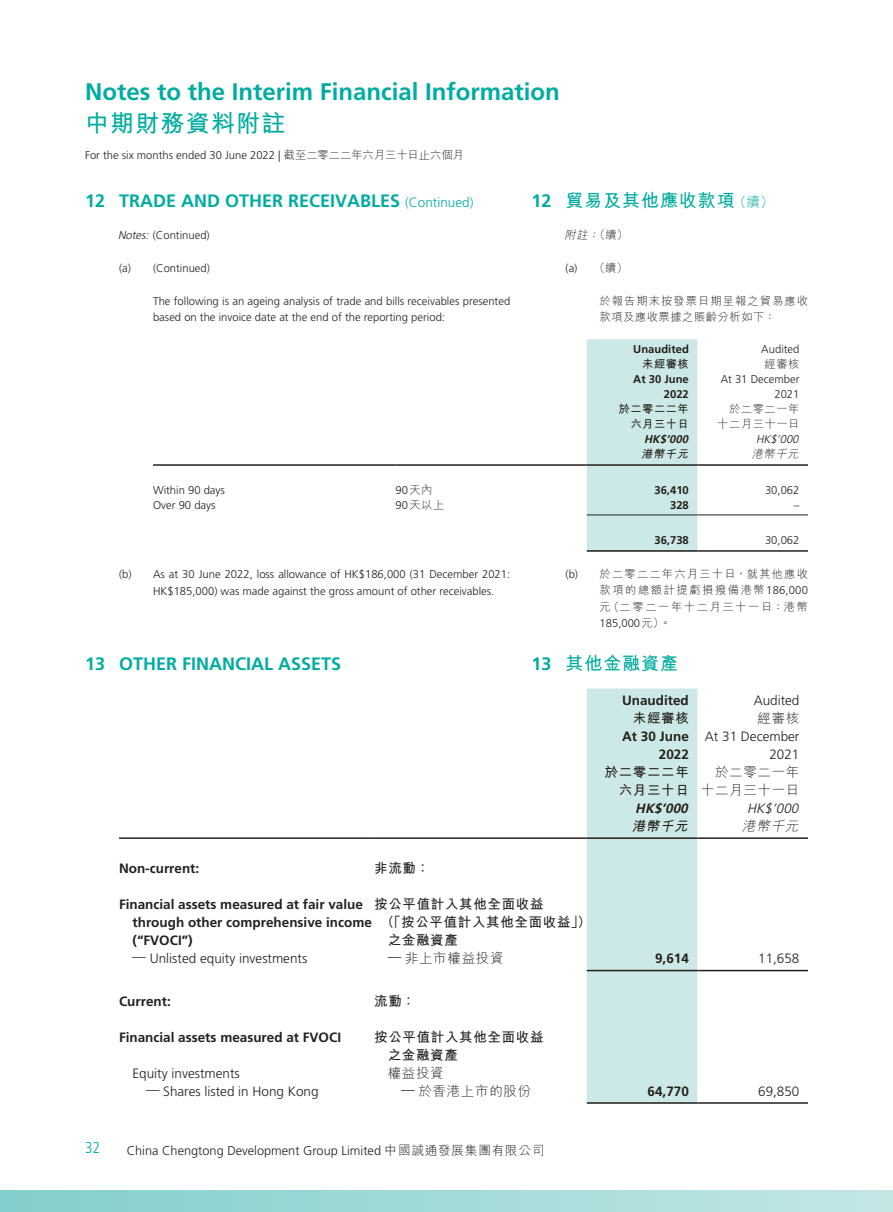
<style>
.page{position:relative;width:893px;height:1212px;background:#fff}
.page>*{position:absolute;margin:0;border:0;box-sizing:border-box;transform-origin:0 0}
.t1{font:700 24px "Frutiger LT Std";color:#00aca2}
.t2{font:700 24px "M Hei HK";letter-spacing:.05em;color:#00aca2}
._01_H1{font:700 18px "Frutiger LT Std";color:#00aca2}
._01_H1-2{font:700 18px "M Hei HK";letter-spacing:.05em;color:#00aca2}
.t3{font:300 condensed 15.75px "Frutiger LT Std";color:#00aca2}
._50_Table_txt{font:700 13.5px "Frutiger LT Std";color:#231f20}
._50_Table_txt-2{font:300 13.5px "Frutiger LT Std";color:#231f20}
._50_Table_txt-3{font:700 13.5px "M Hei HK";letter-spacing:.05em;color:#231f20}
._50_Table_txt-4{font:300 13.5px "M Hei HK";letter-spacing:.05em;color:#231f20}
._50_Table_txt-5{font:italic 700 13.5px "Frutiger LT Std";color:#231f20}
._50_Table_txt-6{font:italic 300 13.5px "Frutiger LT Std";color:#231f20}
._50_Table_txt-7{font:italic 700 13.5px "M Hei HK";color:#231f20}
._50_Table_txt-8{font:italic 300 13.5px "M Hei HK";color:#231f20}
.t4{font:300 12.75px "Frutiger LT Std";color:#231f20}
._06_Notes{font:300 11.25px/16.5px "Frutiger LT Std";color:#231f20}
._06_Notes-2{font:300 11.25px/16.5px "M Hei HK";letter-spacing:.11em;color:#231f20}
._51_N_Table_txt{font:300 11.25px "Frutiger LT Std";color:#231f20}
._51_N_Table_txt-2{font:700 11.25px "Frutiger LT Std";color:#231f20}
._51_N_Table_txt-3{font:300 11.25px "M Hei HK";letter-spacing:.05em;color:#231f20}
._51_N_Table_txt-4{font:700 11.25px "M Hei HK";letter-spacing:.05em;color:#231f20}
._51_N_Table_txt-5{font:italic 700 11.25px "Frutiger LT Std";color:#231f20}
._51_N_Table_txt-6{font:italic 300 11.25px "Frutiger LT Std";color:#231f20}
._06_Notes-3{font:italic 300 11.25px "M Hei HK";color:#231f20}
._51_N_Table_txt-7{font:italic 700 11.25px "M Hei HK";color:#231f20}
._51_N_Table_txt-8{font:italic 300 11.25px "M Hei HK";color:#231f20}
.s1{font-family:"M Hei HK"}
.s2{font-family:"Frutiger LT Std"}
.s3{font-weight:300;font-size:13.5px}
.s4{font-style:normal}
.s5{font-style:italic}
</style>
<div class="page">
<div style="left:0;top:1191px;width:893px;height:21px;background:linear-gradient(to right,#82cecb,#c2e7e6)"></div>
<div style="left:587px;top:339px;width:110px;height:211px;background:#cce9e7"></div>
<hr style="left:153px;top:464px;width:242px;height:2px;background:#231f20">
<hr style="left:395px;top:464px;width:192px;height:2px;background:#231f20">
<hr style="left:587px;top:464px;width:110px;height:2px;background:#231f20">
<hr style="left:697px;top:464px;width:111px;height:2px;background:#231f20">
<hr style="left:587px;top:514px;width:110px;height:1px;background:#231f20">
<hr style="left:697px;top:514px;width:111px;height:1px;background:#231f20">
<hr style="left:587px;top:550px;width:110px;height:2px;background:#231f20">
<hr style="left:697px;top:550px;width:111px;height:2px;background:#231f20">
<div style="left:587px;top:688px;width:110px;height:414px;background:#cce9e7"></div>
<hr style="left:119px;top:837px;width:255px;height:2px;background:#231f20">
<hr style="left:374px;top:837px;width:213px;height:2px;background:#231f20">
<hr style="left:587px;top:837px;width:110px;height:2px;background:#231f20">
<hr style="left:697px;top:837px;width:111px;height:2px;background:#231f20">
<hr style="left:587px;top:970px;width:110px;height:1px;background:#231f20">
<hr style="left:697px;top:970px;width:111px;height:1px;background:#231f20">
<hr style="left:587px;top:1102px;width:110px;height:2px;background:#231f20">
<hr style="left:697px;top:1102px;width:111px;height:2px;background:#231f20">
<h1 class="t1" style="left:85px;top:78px;width:476px">Notes to the Interim Financial Information</h1>
<h1 class="t2" style="left:85px;top:105px;width:202px">中期財務資料附註</h1>
<p class="_06_Notes" style="left:85px;top:147px;width:380px">For the six months ended 30 June 2022 | <span class="s1">截至二零二二年六月三十日止六個月</span></p>
<p class="_01_H1-2" style="left:531px;top:188px;width:243px"><span class="s2">12</span> 貿易及其他應收款項<span class="s3">（續）</span></p>
<p class="_06_Notes-3" style="left:565px;top:229px;width:65px">附註：<span class="s4">（續）</span></p>
<p class="_06_Notes" style="left:565px;top:260px;width:64px">(a) <span class="s1">（續）</span></p>
<p class="_06_Notes-2" style="left:600px;top:292px;width:210px">於報告期末按發票日期呈報之貿易應收款項及應收票據之賬齡分析如下：</p>
<p class="_01_H1" style="left:85px;top:191px;width:390px">12 TRADE AND OTHER RECEIVABLES <span class="s3">(Continued)</span></p>
<p class="_06_Notes" style="left:118px;top:227px;width:93px"><span class="s5">Notes:</span> (Continued)</p>
<p class="_06_Notes" style="left:119px;top:260px;width:92px">(a) (Continued)</p>
<p class="_06_Notes" style="left:153px;top:293px;width:359px">The following is an ageing analysis of trade and bills receivables presented based on the invoice date at the end of the reporting period:</p>
<p class="_51_N_Table_txt-2" style="left:633px;top:342px;width:57px">Unaudited</p>
<p class="_51_N_Table_txt" style="left:761px;top:343px;width:40px">Audited</p>
<p class="_51_N_Table_txt-4" style="left:642px;top:356px;width:48px">未經審核</p>
<p class="_51_N_Table_txt-3" style="left:764px;top:358px;width:36px">經審核</p>
<p class="_51_N_Table_txt-2" style="left:633px;top:372px;width:57px">At 30 June</p>
<p class="_51_N_Table_txt-2" style="left:664px;top:387px;width:27px">2022</p>
<p class="_51_N_Table_txt" style="left:721px;top:373px;width:80px">At 31 December</p>
<p class="_51_N_Table_txt" style="left:774px;top:388px;width:27px">2021</p>
<p class="_51_N_Table_txt-4" style="left:618px;top:401px;width:72px">於二零二二年</p>
<p class="_51_N_Table_txt-4" style="left:630px;top:416px;width:60px">六月三十日</p>
<p class="_51_N_Table_txt-3" style="left:729px;top:403px;width:72px">於二零二一年</p>
<p class="_51_N_Table_txt-3" style="left:717px;top:418px;width:84px">十二月三十一日</p>
<p class="_51_N_Table_txt-5" style="left:644px;top:432px;width:48px">HK$’000</p>
<p class="_51_N_Table_txt-6" style="left:756px;top:433px;width:47px">HK$’000</p>
<p class="_51_N_Table_txt-7" style="left:641px;top:446px;width:51px">港幣千元</p>
<p class="_51_N_Table_txt-8" style="left:752px;top:448px;width:51px">港幣千元</p>
<p class="_51_N_Table_txt" style="left:153px;top:484px;width:73px">Within 90 days</p>
<p class="_51_N_Table_txt" style="left:395px;top:484px;width:38px">90<span class="s1">天內</span></p>
<p class="_51_N_Table_txt-2" style="left:654px;top:484px;width:36px">36,410</p>
<p class="_51_N_Table_txt" style="left:765px;top:484px;width:36px">30,062</p>
<p class="_51_N_Table_txt" style="left:153px;top:499px;width:64px">Over 90 days</p>
<p class="_51_N_Table_txt-3" style="left:395px;top:499px;width:50px"><span class="s2">90</span>天以上</p>
<p class="_51_N_Table_txt-2" style="left:670px;top:499px;width:20px">328</p>
<p class="_51_N_Table_txt" style="left:794px;top:499px;width:7px">–</p>
<p class="_51_N_Table_txt-2" style="left:654px;top:533px;width:36px">36,738</p>
<p class="_51_N_Table_txt" style="left:765px;top:534px;width:36px">30,062</p>
<p class="_06_Notes" style="left:153px;top:566px;width:359px;text-indent:-34px">(b) As at 30 June 2022, loss allowance of HK$186,000 (31 December 2021:<br>HK$185,000) was made against the gross amount of other receivables.</p>
<p class="_06_Notes-2" style="left:600px;top:565px;width:210px;text-align:justify;text-indent:-34px"><span class="s2">(b)</span> 於二零二二年六月三十日，就其他應收款項的總額計提虧損撥備港幣<span class="s2">186,000</span>元（二零二一年十二月三十一日：港幣<span class="s2">185,000</span>元）。</p>
<p class="_01_H1-2" style="left:531px;top:650px;width:148px"><span class="s2">13</span> 其他金融資產</p>
<p class="_01_H1" style="left:85px;top:653px;width:258px">13 OTHER FINANCIAL ASSETS</p>
<p class="_50_Table_txt" style="left:622px;top:692px;width:68px">Unaudited</p>
<p class="_50_Table_txt-2" style="left:754px;top:692px;width:47px">Audited</p>
<p class="_50_Table_txt-3" style="left:633px;top:708px;width:58px">未經審核</p>
<p class="_50_Table_txt-4" style="left:758px;top:711px;width:43px">經審核</p>
<p class="_50_Table_txt" style="left:622px;top:728px;width:68px">At 30 June</p>
<p class="_50_Table_txt" style="left:659px;top:746px;width:32px">2022</p>
<p class="_50_Table_txt-2" style="left:705px;top:728px;width:96px">At 31 December</p>
<p class="_50_Table_txt-2" style="left:769px;top:746px;width:32px">2021</p>
<p class="_50_Table_txt-3" style="left:604px;top:762px;width:86px">於二零二二年</p>
<p class="_50_Table_txt-3" style="left:619px;top:780px;width:72px">六月三十日</p>
<p class="_50_Table_txt-4" style="left:715px;top:765px;width:86px">於二零二一年</p>
<p class="_50_Table_txt-4" style="left:701px;top:783px;width:100px">十二月三十一日</p>
<p class="_50_Table_txt" style="left:119px;top:860px;width:82px">Non-current:</p>
<p class="_50_Table_txt-3" style="left:374px;top:858px;width:57px">非流動：</p>
<p class="_50_Table_txt" style="left:119px;top:896px;width:245px">Financial assets measured at fair value</p>
<p class="_50_Table_txt" style="left:133px;top:914px;width:241px">through other comprehensive income</p>
<p class="_50_Table_txt" style="left:133px;top:932px;width:62px">(“FVOCI”)</p>
<p class="_50_Table_txt-3" style="left:374px;top:894px;width:171px">按公平值計入其他全面收益</p>
<p class="_50_Table_txt-3" style="left:381px;top:912px;width:211px">（「按公平值計入其他全面收益」）</p>
<p class="_50_Table_txt-3" style="left:388px;top:930px;width:72px">之金融資產</p>
<p class="_50_Table_txt-5" style="left:635px;top:800px;width:57px">HK$’000</p>
<p class="_50_Table_txt-6" style="left:747px;top:800px;width:56px">HK$’000</p>
<p class="_50_Table_txt-7" style="left:632px;top:816px;width:61px">港幣千元</p>
<p class="_50_Table_txt-8" style="left:742px;top:819px;width:60px">港幣千元</p>
<p class="_50_Table_txt-2" style="left:133px;top:951px;width:176px">— Unlisted equity investments</p>
<p class="_50_Table_txt-4" style="left:388px;top:951px;width:117px"><sup>—</sup> 非上市權益投資</p>
<p class="_50_Table_txt" style="left:655px;top:950px;width:35px">9,614</p>
<p class="_50_Table_txt-2" style="left:758px;top:951px;width:43px">11,658</p>
<p class="_50_Table_txt" style="left:119px;top:993px;width:53px">Current:</p>
<p class="_50_Table_txt-3" style="left:374px;top:991px;width:43px">流動：</p>
<p class="_50_Table_txt" style="left:119px;top:1029px;width:224px">Financial assets measured at FVOCI</p>
<p class="_50_Table_txt-3" style="left:374px;top:1027px;width:171px">按公平值計入其他全面收益</p>
<p class="_50_Table_txt-3" style="left:388px;top:1045px;width:72px">之金融資產</p>
<p class="_50_Table_txt-2" style="left:133px;top:1065px;width:109px">Equity investments</p>
<p class="_50_Table_txt-4" style="left:388px;top:1066px;width:58px">權益投資</p>
<p class="_50_Table_txt-2" style="left:146px;top:1083px;width:174px">— Shares listed in Hong Kong</p>
<p class="_50_Table_txt-4" style="left:401px;top:1084px;width:131px"><span class="s2">—</span> 於香港上市的股份</p>
<p class="_50_Table_txt" style="left:648px;top:1083px;width:43px">64,770</p>
<p class="_50_Table_txt-2" style="left:758px;top:1083px;width:43px">69,850</p>
<h3 class="t3" style="left:85px;top:1138px;width:17px">32</h3>
<p class="t4" style="left:127px;top:1143px;width:419px">China Chengtong Development Group Limited <span class="s1">中國誠通發展集團有限公司</span></p>
</div>
